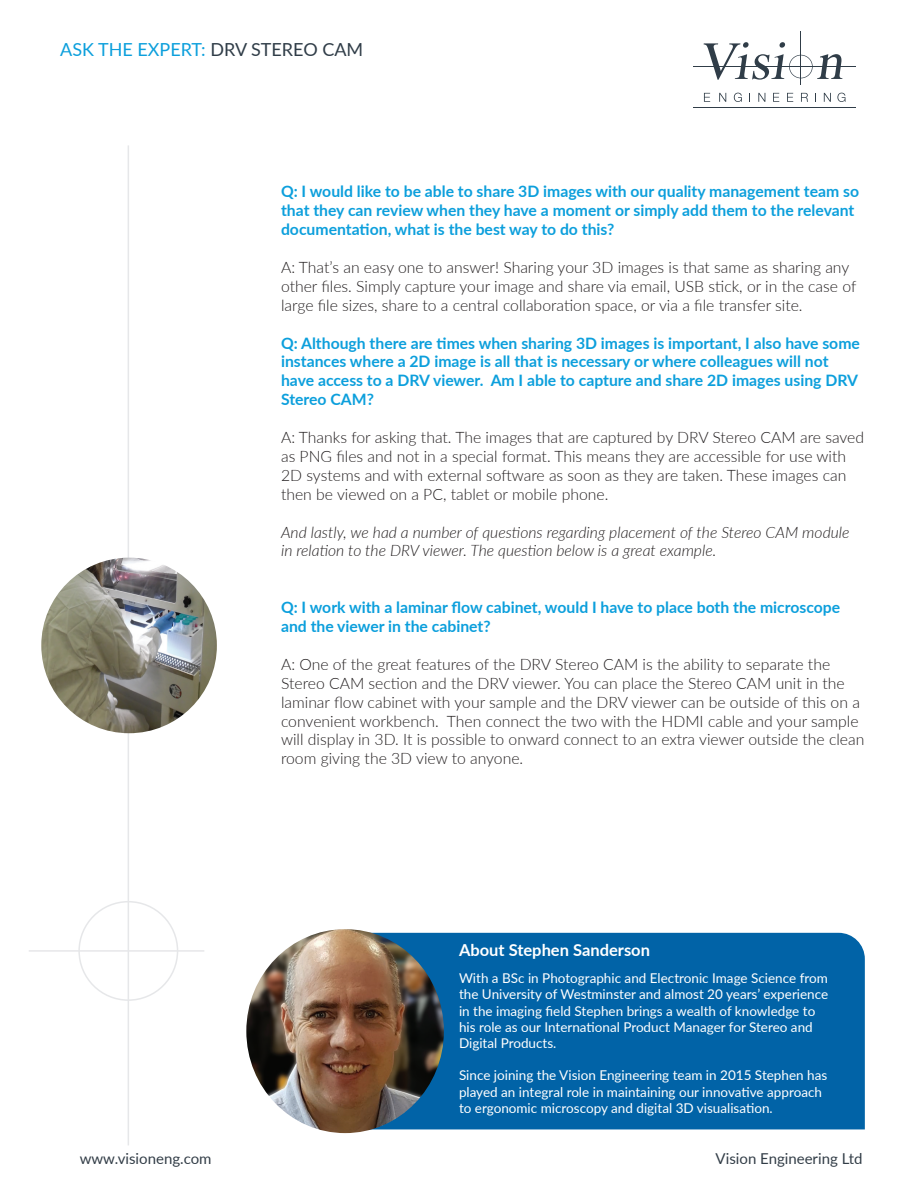
<style>
.page{position:relative;width:918px;height:1188px;background:#fff}
.page>*{position:absolute;margin:0;border:0;box-sizing:border-box;transform-origin:0 0}
.t1{font:18px "Lato";color:#0c9fdc}
.t2{font:700 16.5px "Lato";color:#fff}
.t3{font:300 15.75px/18.9px "Lato";color:#231f20}
.t4{font:700 15.75px/18.9px "Lato";color:#0c9fdc}
.t5{font:italic 300 15.75px/18.9px "Lato";color:#231f20}
.t6{font:15px "Lato";color:#323d47}
.t7{font:13.5px/16.2px "Lato";color:#fff}
.s1{color:#303d48}
</style>
<div class="page">
<hr style="left:128px;top:145px;width:1px;height:1000px;background:#e6e7e9">
<div style="left:78px;top:901px;width:100px;height:100px;border:2px solid #e6e7e9;border-radius:50%"></div>
<hr style="left:29px;top:950px;width:175px;height:2px;background:#e6e7e9">
<div style="left:444px;top:933px;width:421px;height:196px;background:#0163a7"></div>
<svg style="left:704px;top:93px;width:6px;height:9px"></svg>
<svg style="left:719px;top:93px;width:7px;height:9px"></svg>
<svg style="left:734px;top:93px;width:8px;height:9px"></svg>
<svg style="left:758px;top:93px;width:7px;height:9px"></svg>
<svg style="left:773px;top:93px;width:6px;height:9px"></svg>
<svg style="left:787px;top:93px;width:6px;height:9px"></svg>
<svg style="left:801px;top:93px;width:7px;height:9px"></svg>
<svg style="left:824px;top:93px;width:7px;height:9px"></svg>
<svg style="left:837px;top:93px;width:8px;height:9px"></svg>
<hr style="left:694px;top:107px;width:162px;height:1px;background:#303d48">
<hr style="left:694px;top:66px;width:162px;height:1px;background:#303d48">
<svg style="left:704px;top:42px;width:138px;height:38px"></svg>
<hr style="left:801px;top:31px;width:1px;height:54px;background:#303d48">
<img style="left:246px;top:929px;width:198px;height:204px">
<img style="left:41px;top:558px;width:176px;height:175px;border-radius:88px">
<p class="t1" style="left:60px;top:36px;width:305px">ASK THE EXPERT: <span class="s1">DRV STEREO CAM</span></p>
<p class="t4" style="left:281px;top:181px;width:580px">Q: I would like to be able to share 3D images with our quality management team so that they can review when they have a moment or simply add them to the relevant documentation, what is the best way to do this?</p>
<p class="t3" style="left:281px;top:257px;width:577px">A: That’s an easy one to answer! Sharing your 3D images is that same as sharing any other files. Simply capture your image and share via email, USB stick, or in the case of large file sizes, share to a central collaboration space, or via a file transfer site.</p>
<p class="t4" style="left:281px;top:333px;width:580px">Q: Although there are times when sharing 3D images is important, I also have some instances where a 2D image is all that is necessary or where colleagues will not have access to a DRV viewer. Am I able to capture and share 2D images using DRV Stereo CAM?</p>
<p class="t3" style="left:281px;top:427px;width:585px">A: Thanks for asking that. The images that are captured by DRV Stereo CAM are saved as PNG files and not in a special format. This means they are accessible for use with 2D systems and with external software as soon as they are taken. These images can then be viewed on a PC, tablet or mobile phone.</p>
<p class="t5" style="left:281px;top:522px;width:570px">And lastly, we had a number of questions regarding placement of the Stereo CAM module in relation to the DRV viewer. The question below is a great example.</p>
<p class="t4" style="left:281px;top:597px;width:561px">Q: I work with a laminar flow cabinet, would I have to place both the microscope and the viewer in the cabinet?</p>
<p class="t3" style="left:281px;top:654px;width:585px">A: One of the great features of the DRV Stereo CAM is the ability to separate the Stereo CAM section and the DRV viewer. You can place the Stereo CAM unit in the laminar flow cabinet with your sample and the DRV viewer can be outside of this on a convenient workbench. Then connect the two with the HDMI cable and your sample will display in 3D. It is possible to onward connect to an extra viewer outside the clean room giving the 3D view to anyone.</p>
<p class="t2" style="left:459px;top:938px;width:193px">About Stephen Sanderson</p>
<p class="t7" style="left:459px;top:970px;width:371px">With a BSc in Photographic and Electronic Image Science from the University of Westminster and almost 20 years’ experience in the imaging field Stephen brings a wealth of knowledge to his role as our International Product Manager for Stereo and Digital Products.</p>
<p class="t7" style="left:459px;top:1067px;width:370px">Since joining the Vision Engineering team in 2015 Stephen has played an integral role in maintaining our innovative approach to ergonomic microscopy and digital 3D visualisation.</p>
<p class="t6" style="left:80px;top:1147px;width:133px">www.visioneng.com</p>
<p class="t6" style="left:716px;top:1147px;width:148px">Vision Engineering Ltd</p>
</div>
